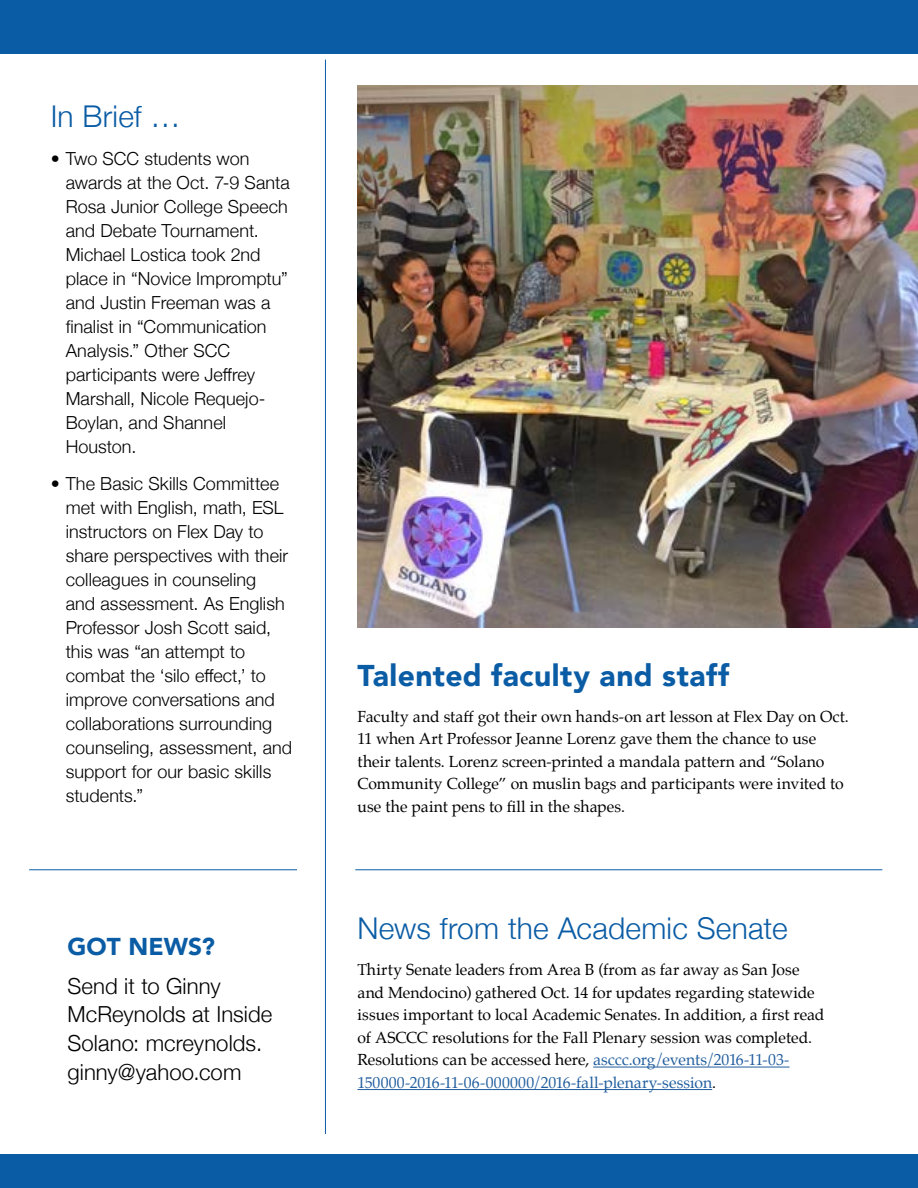
<style>
.page{position:relative;width:918px;height:1188px;background:#fff}
.page>*{position:absolute;margin:0;border:0;box-sizing:border-box;transform-origin:0 0}
.t1{font:300 30px "Helvetica Neue";letter-spacing:.005em;color:#0a5ca5}
.t2{font:900 30px "Avenir";letter-spacing:.015em;color:#0a5ca5}
.t3{font:900 24.3px "Avenir";letter-spacing:.005em;color:#0a5ca5}
.t4{font:300 22.2px/28.8px "Helvetica Neue";letter-spacing:.005em;color:#000}
.t5{font:300 18px/24px "Helvetica Neue";letter-spacing:.005em;color:#000}
.t6{font:15.75px/22.5px "Palatino";color:#000}
.s1{color:#215e9e}
</style>
<div class="page">
<div style="left:0;top:0;width:918px;height:54px;background:#0a5ca5"></div>
<div style="left:0;top:1154px;width:918px;height:34px;background:#0a5ca5"></div>
<img style="left:357px;top:85px;width:561px;height:542px">
<hr style="left:593px;top:1067px;width:197px;height:1px;background:#215e9e">
<hr style="left:357px;top:1089px;width:355px;height:1px;background:#215e9e">
<hr style="left:355px;top:869px;width:527px;height:1px;background:#0a5ca5">
<hr style="left:29px;top:869px;width:268px;height:1px;background:#0a5ca5">
<hr style="left:325px;top:60px;width:1px;height:1074px;background:#0a5ca5">
<h1 class="t1" style="left:51px;top:92px;width:131px">In Brief …</h1>
<p class="t5" style="left:66px;top:145px;width:226px;text-indent:-15px">• Two SCC students won awards at the Oct. 7-9 Santa<br>Rosa Junior College Speech and Debate Tournament.<br>Michael Lostica took 2nd place in “Novice Impromptu” and Justin Freeman was a finalist in “Communication<br>Analysis.” Other SCC participants were Jeffrey<br>Marshall, Nicole Requejo-<br>Boylan, and Shannel<br>Houston.</p>
<p class="t5" style="left:66px;top:470px;width:228px;text-indent:-15px">• The Basic Skills Committee met with English, math, ESL instructors on Flex Day to share perspectives with their colleagues in counseling<br>and assessment. As English<br>Professor Josh Scott said, this was “an attempt to combat the ‘silo effect,’ to improve conversations and collaborations surrounding counseling, assessment, and support for our basic skills students.”</p>
<h2 class="t3" style="left:68px;top:925px;width:149px">GOT NEWS?</h2>
<h3 class="t4" style="left:68px;top:970px;width:206px">Send it to Ginny<br>McReynolds at Inside<br>Solano: mcreynolds. ginny@yahoo.com</h3>
<h1 class="t2" style="left:357px;top:649px;width:373px">Talented faculty and staff</h1>
<p class="t6" style="left:357px;top:705px;width:493px">Faculty and staff got their own hands-on art lesson at Flex Day on Oct.<br>11 when Art Professor Jeanne Lorenz gave them the chance to use their talents. Lorenz screen-printed a mandala pattern and “Solano Community College” on muslin bags and participants were invited to use the paint pens to fill in the shapes.</p>
<h1 class="t1" style="left:357px;top:905px;width:432px">News from the Academic Senate</h1>
<p class="t6" style="left:357px;top:959px;width:468px">Thirty Senate leaders from Area B (from as far away as San Jose and Mendocino) gathered Oct. 14 for updates regarding statewide issues important to local Academic Senates. In addition, a first read of ASCCC resolutions for the Fall Plenary session was completed.<br>Resolutions can be accessed here, <span class="s1">asccc.org/events/2016-11-03- 150000-2016-11-06-000000/2016-fall-plenary-session</span>.</p>
</div>
